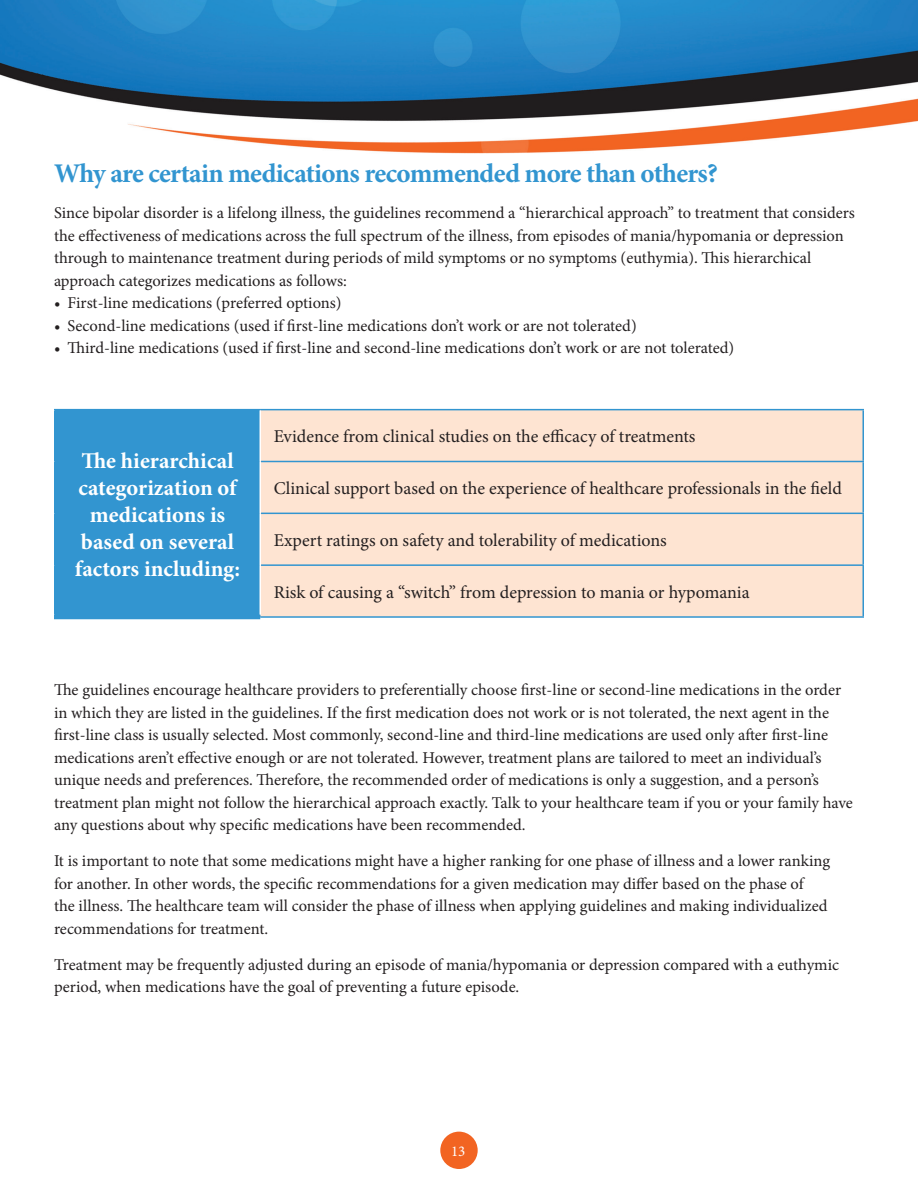
<style>
.page{position:relative;width:918px;height:1188px;background:#fff}
.page>*{position:absolute;margin:0;border:0;box-sizing:border-box;transform-origin:0 0}
.Subhead1{font:700 27px "Minion Pro";letter-spacing:-.025em;color:#3295d0}
.t1{font:700 22.5px/27px "Minion Pro";color:#fff;text-align:center}
.t2{font:18px "Minion Pro";color:#231f20}
.Body{font:16.5px/22.5px "Minion Pro";color:#231f20}
.Tab-Body{font:16.5px "Minion Pro";letter-spacing:-.005em;color:#231f20}
.t3{font:15px "Minion Pro";color:#fff}
</style>
<div class="page">
<img style="left:0;top:0;width:918px;height:154px">
<div style="left:440px;top:1132px;width:38px;height:37px;background:#f26422;border-radius:50%"></div>
<div style="left:55px;top:410px;width:205px;height:207px;background:#3295d0"></div>
<div style="left:260px;top:410px;width:602px;height:206px;background:#fee4d2"></div>
<hr style="left:260px;top:409px;width:604px;height:1px;background:#3295d0">
<hr style="left:862px;top:410px;width:2px;height:51px;background:#3295d0">
<hr style="left:261px;top:461px;width:603px;height:1px;background:#3295d0">
<hr style="left:862px;top:462px;width:2px;height:51px;background:#3295d0">
<hr style="left:261px;top:513px;width:603px;height:1px;background:#3295d0">
<hr style="left:862px;top:514px;width:2px;height:50px;background:#3295d0">
<hr style="left:261px;top:564px;width:603px;height:2px;background:#3295d0">
<hr style="left:862px;top:566px;width:2px;height:50px;background:#3295d0">
<hr style="left:260px;top:616px;width:604px;height:2px;background:#3295d0">
<hr style="left:54px;top:409px;width:206px;height:1px;background:#3295d0">
<hr style="left:54px;top:410px;width:2px;height:51px;background:#3295d0">
<hr style="left:54px;top:461px;width:2px;height:52px;background:#3295d0">
<hr style="left:54px;top:513px;width:2px;height:52px;background:#3295d0">
<hr style="left:54px;top:565px;width:2px;height:50px;background:#3295d0">
<hr style="left:260px;top:410px;width:1px;height:51px;background:#fff">
<hr style="left:260px;top:461px;width:1px;height:52px;background:#fff">
<hr style="left:260px;top:513px;width:1px;height:52px;background:#fff">
<hr style="left:260px;top:565px;width:1px;height:50px;background:#fff">
<hr style="left:54px;top:615px;width:206px;height:4px;background:#3295d0">
<p class="Subhead1" style="left:54px;top:155px;width:666px">Why are certain medications recommended more than others?</p>
<p class="Body" style="left:54px;top:202px;width:802px">Since bipolar disorder is a lifelong illness, the guidelines recommend a “hierarchical approach” to treatment that considers the effectiveness of medications across the full spectrum of the illness, from episodes of mania/hypomania or depression through to maintenance treatment during periods of mild symptoms or no symptoms (euthymia). This hierarchical approach categorizes medications as follows:</p>
<p class="Tab-Body" style="left:54px;top:292px;width:289px">• First-line medications (preferred options)</p>
<p class="Tab-Body" style="left:54px;top:315px;width:584px">• Second-line medications (used if first-line medications don’t work or are not tolerated)</p>
<p class="Tab-Body" style="left:54px;top:337px;width:682px">• Third-line medications (used if first-line and second-line medications don’t work or are not tolerated)</p>
<p class="t1" style="left:75px;top:447px;width:167px">The hierarchical categorization of medications is based on several factors including:</p>
<p class="t2" style="left:274px;top:424px;width:423px">Evidence from clinical studies on the efficacy of treatments</p>
<p class="t2" style="left:274px;top:476px;width:570px">Clinical support based on the experience of healthcare professionals in the field</p>
<p class="t2" style="left:274px;top:528px;width:395px">Expert ratings on safety and tolerability of medications</p>
<p class="t2" style="left:274px;top:580px;width:477px">Risk of causing a “switch” from depression to mania or hypomania</p>
<p class="Body" style="left:54px;top:679px;width:800px">The guidelines encourage healthcare providers to preferentially choose first-line or second-line medications in the order in which they are listed in the guidelines. If the first medication does not work or is not tolerated, the next agent in the first-line class is usually selected. Most commonly, second-line and third-line medications are used only after first-line medications aren’t effective enough or are not tolerated. However, treatment plans are tailored to meet an individual’s unique needs and preferences. Therefore, the recommended order of medications is only a suggestion, and a person’s treatment plan might not follow the hierarchical approach exactly. Talk to your healthcare team if you or your family have any questions about why specific medications have been recommended.</p>
<p class="Body" style="left:54px;top:850px;width:778px">It is important to note that some medications might have a higher ranking for one phase of illness and a lower ranking for another. In other words, the specific recommendations for a given medication may differ based on the phase of<br>the illness. The healthcare team will consider the phase of illness when applying guidelines and making individualized recommendations for treatment.</p>
<p class="Body" style="left:54px;top:953px;width:787px">Treatment may be frequently adjusted during an episode of mania/hypomania or depression compared with a euthymic period, when medications have the goal of preventing a future episode.</p>
<p class="t3" style="left:451px;top:1141px;width:16px">13</p>
</div>
